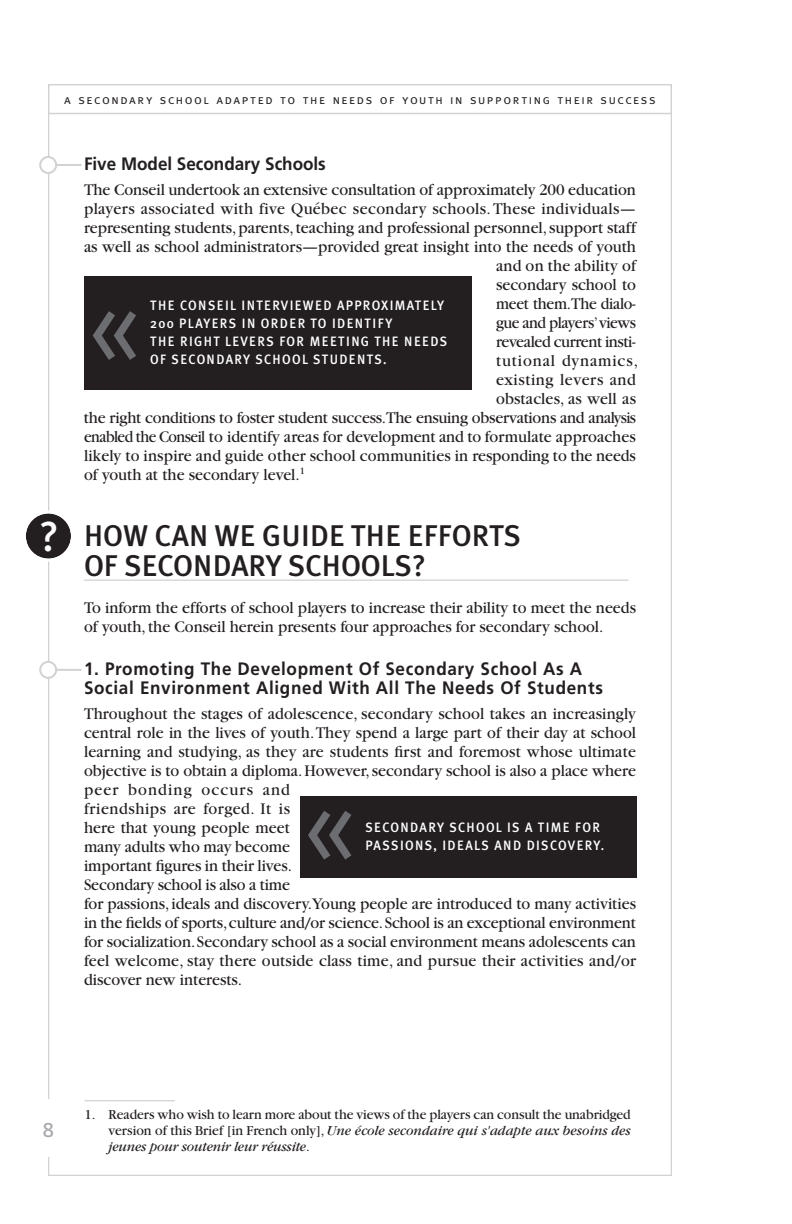
<style>
.page{position:relative;width:792px;height:1224px;background:#fff}
.page>*{position:absolute;margin:0;border:0;box-sizing:border-box;transform-origin:0 0}
.t1{font:113.8px "Meta";color:#6c6d70}
.t2{font:42px "Meta Plus Medium Caps";color:#fff}
.t3{font:30px/30px "Meta Plus Medium Caps";color:#231f20}
.t4{font:20px "Frutiger";color:#a8a9ad}
.t5{font:700 18px/19px "Frutiger";letter-spacing:.04em;color:#231f20;scale:.95 1}
.t6{font:700 18px "Frutiger";color:#231f20;scale:.95 1}
.t7{font:17px/19px "Garamond";color:#231f20;scale:.95 1}
.t8{font:17px "Garamond";color:#231f20;scale:.92 1}
.t9{font:17px "Garamond";letter-spacing:.025em;color:#231f20;scale:.95 1}
.t10{font:17px "Garamond";letter-spacing:-.025em;color:#231f20;scale:.95 1}
.t11{font:17px "Garamond";letter-spacing:-.025em;color:#231f20;scale:.93 1}
.t12{font:17px "Garamond";color:#231f20;scale:.93 1}
.t13{font:17px "Garamond";letter-spacing:.055em;color:#231f20;scale:.95 1}
.t14{font:17px "Garamond";letter-spacing:.035em;color:#231f20;scale:.95 1}
.t15{font:14.4px/16px "Garamond";letter-spacing:-.005em;color:#231f20;text-align:justify;scale:.96 1}
.t16{font:500 13.6px/18px "Meta Plus";letter-spacing:.1em;color:#fff;scale:.95 1}
.t17{font:13px "Meta Caps";letter-spacing:.12em;color:#231f20}
.s1{font-style:italic}
</style>
<div class="page">
<hr style="left:84px;top:580px;width:544px;height:1px;background:#d1d2d4">
<hr style="left:47px;top:164px;width:35px;height:2px;background:#d1d2d4">
<svg style="left:39px;top:156px;width:18px;height:18px"></svg>
<hr style="left:85px;top:1100px;width:90px;height:1px;background:#d1d2d4">
<hr style="left:47px;top:669px;width:35px;height:2px;background:#d1d2d4">
<svg style="left:39px;top:661px;width:18px;height:18px"></svg>
<svg style="left:26px;top:510px;width:45px;height:52px"></svg>
<div style="left:85px;top:276px;width:387px;height:114px;background:#231f20"></div>
<div style="left:300px;top:796px;width:336px;height:82px;background:#231f20"></div>
<div style="left:48px;top:84px;width:624px;height:30px;border:1px solid #d1d2d4"></div>
<p class="t17" style="left:64px;top:92px;width:593px">a secondary school adapted to the needs of youth in supporting their success</p>
<h2 class="t2" style="left:40px;top:512px;width:21px">?</h2>
<p class="t6" style="left:84px;top:156px;width:256px">Five Model Secondary Schools</p>
<p class="t7" style="left:84px;top:181px;width:583px">The Conseil undertook an extensive consultation of approximately 200 education</p>
<p class="t9" style="left:84px;top:202px;width:582px">players associated with five Québec secondary schools. These individuals—</p>
<p class="t7" style="left:84px;top:219px;width:583px">representing students,parents,teaching and professional personnel,support staff</p>
<p class="t7" style="left:84px;top:238px;width:583px">as well as school administrators—provided great insight into the needs of youth</p>
<p class="t7" style="left:496px;top:257px;width:149px">and on the ability of</p>
<p class="t7" style="left:496px;top:276px;width:149px">secondary school to</p>
<p class="t12" style="left:496px;top:297px;width:152px">meet them.The dialo-</p>
<p class="t11" style="left:496px;top:316px;width:152px">gue and players’views</p>
<p class="t10" style="left:496px;top:335px;width:148px">revealed current insti-</p>
<p class="t13" style="left:496px;top:354px;width:151px">tutional dynamics,</p>
<p class="t14" style="left:496px;top:373px;width:149px">existing levers and</p>
<p class="t7" style="left:496px;top:390px;width:149px">obstacles, as well as</p>
<p class="t7" style="left:84px;top:409px;width:583px">the right conditions to foster student success.The ensuing observations and analysis</p>
<p class="t8" style="left:84px;top:430px;width:601px">enabled the Conseil to identify areas for development and to formulate approaches</p>
<p class="t7" style="left:84px;top:447px;width:583px">likely to inspire and guide other school communities in responding to the needs</p>
<p class="t7" style="left:84px;top:466px;width:234px">of youth at the secondary level.<sup>1</sup></p>
<p class="t16" style="left:150px;top:296px;width:314px">THE CONSEIL INTERVIEWED APPROXIMATELY<br>200 PLAYERS IN ORDER TO IDENTIFY<br>THE RIGHT LEVERS FOR MEETING THE NEEDS</p>
<h1 class="t1" style="left:86px;top:257px;width:58px">«</h1>
<p class="t16" style="left:150px;top:350px;width:250px">OF SECONDARY SCHOOL STUDENTS.</p>
<h3 class="t3" style="left:84px;top:520px;width:439px">HOW CAN WE GUIDE THE EFFORTS<br>OF SECONDARY SCHOOLS?</h3>
<p class="t7" style="left:84px;top:599px;width:583px">To inform the efforts of school players to increase their ability to meet the needs of youth, the Conseil herein presents four approaches for secondary school.</p>
<p class="t5" style="left:84px;top:660px;width:548px">1. Promoting The Development Of Secondary School As A<br>Social Environment Aligned With All The Needs Of Students</p>
<p class="t7" style="left:84px;top:705px;width:583px">Throughout the stages of adolescence, secondary school takes an increasingly central role in the lives of youth.They spend a large part of their day at school learning and studying, as they are students first and foremost whose ultimate objective is to obtain a diploma.However,secondary school is also a place where peer bonding occurs and<br>friendships are forged. It is<br>here that young people meet<br>many adults who may become<br>important figures in their lives.<br>Secondary school is also a time<br>for passions,ideals and discovery.Young people are introduced to many activities in the fields of sports,culture and/or science.School is an exceptional environment for socialization.Secondary school as a social environment means adolescents can feel welcome, stay there outside class time, and pursue their activities and/or discover new interests.</p>
<h1 class="t1" style="left:301px;top:757px;width:58px">«</h1>
<p class="t16" style="left:365px;top:818px;width:248px">SECONDARY SCHOOL IS A TIME FOR</p>
<p class="t16" style="left:365px;top:836px;width:253px">PASSIONS, IDEALS AND DISCOVERY.</p>
<p class="t4" style="left:43px;top:1122px;width:13px">8</p>
<p class="t15" style="left:109px;top:1108px;width:545px;text-indent:-24px">1. Readers who wish to learn more about the views of the players can consult the unabridged version of this Brief [in French only],<span class="s1">Une école secondaire qui s'adapte aux besoins des jeunes pour soutenir leur réussite</span>.</p>
</div>
